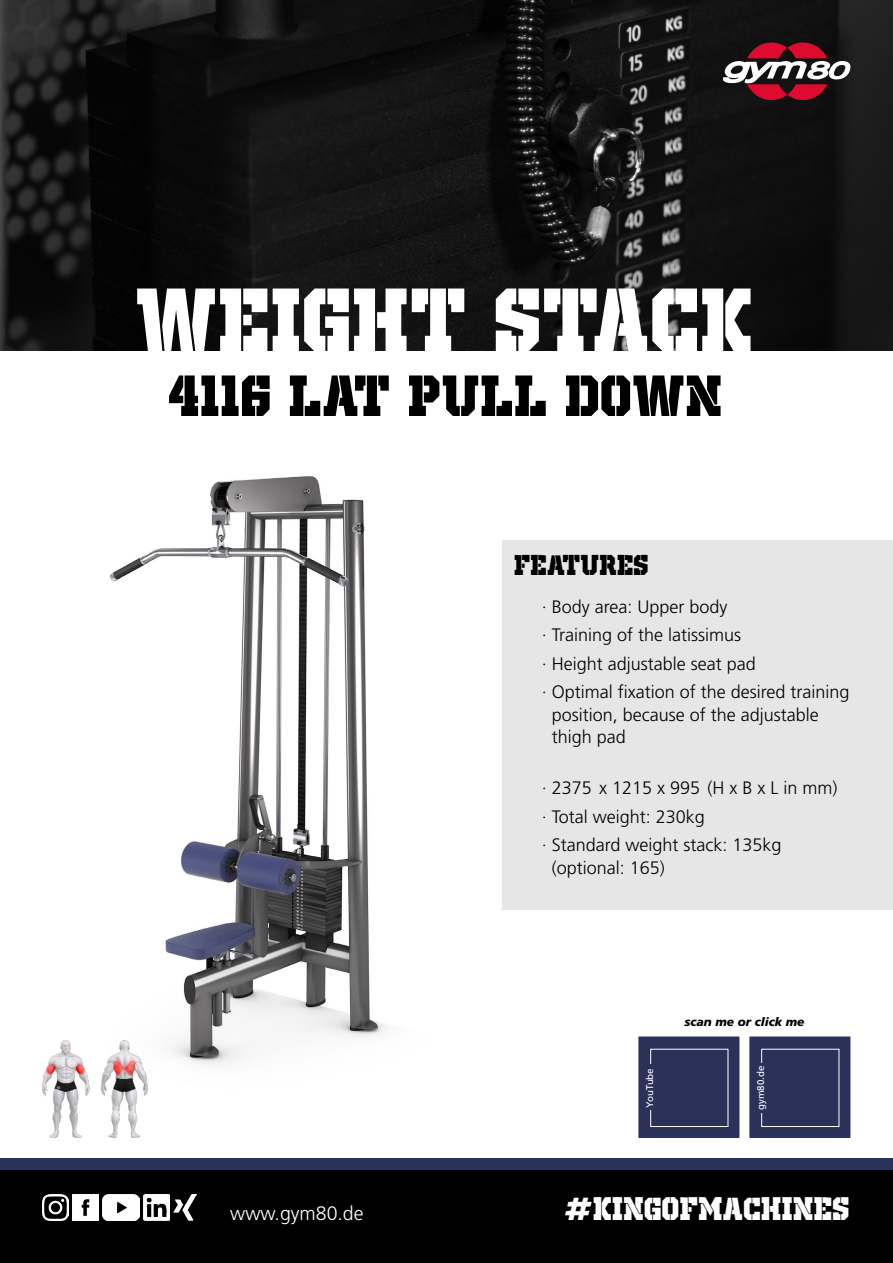
<style>
.page{position:relative;width:893px;height:1263px;background:#fff}
.page>*{position:absolute;margin:0;border:0;box-sizing:border-box;transform-origin:0 0}
.t1{font:105px "Old School United Stencil";color:#fff}
.t2{font:67.5px "Old School United Stencil";color:#000}
.t3{font:37.5px "Old School United Stencil";color:#fff}
.t4{font:33px "Old School United Stencil";color:#000}
.t5{font:300 19.5px "Frutiger LT Std";color:#fff}
.t6{font:300 18px/28.5px "Frutiger LT Std";color:#000}
.t7{font:italic 900 12px "Frutiger LT Std";color:#000}
.t8{font:9.75px "Frutiger LT Std";color:#fff}
</style>
<div class="page">
<img style="left:0;top:0;width:893px;height:350px">
<svg style="left:723px;top:43px;width:127px;height:57px"></svg>
<div style="left:0;top:1169px;width:893px;height:94px;background:#000"></div>
<img style="left:43px;top:1194px;width:26px;height:26px">
<img style="left:144px;top:1194px;width:26px;height:26px">
<img style="left:103px;top:1194px;width:37px;height:26px">
<img style="left:73px;top:1194px;width:26px;height:26px">
<img style="left:174px;top:1194px;width:22px;height:26px">
<div style="left:0;top:1158px;width:893px;height:11px;background:#2b3259"></div>
<img style="left:42px;top:476px;width:687px;height:617px">
<div style="left:502px;top:541px;width:391px;height:369px;background:#e6e6e6"></div>
<img style="left:43px;top:1040px;width:105px;height:98px">
<div style="left:638px;top:1036px;width:101px;height:102px;background:#2b3259;border:2px solid #2b3259"></div>
<div style="left:650px;top:1049px;width:78px;height:78px;border:1px solid #fff"></div>
<div style="left:643px;top:1064px;width:12px;height:46px;background:#2b3259"></div>
<div style="left:749px;top:1036px;width:101px;height:102px;background:#2b3259;border:2px solid #2b3259"></div>
<div style="left:761px;top:1049px;width:78px;height:78px;border:1px solid #fff"></div>
<div style="left:754px;top:1063px;width:12px;height:49px;background:#2b3259"></div>
<h1 class="t1" style="left:137px;top:264px;width:620px">WEIGHT STACK</h1>
<h2 class="t2" style="left:169px;top:360px;width:556px">4116 LAT PULL DOWN</h2>
<h3 class="t4" style="left:515px;top:547px;width:136px">FEATURES</h3>
<p class="t6" style="left:542px;top:593px;width:309px">· Body area: Upper body<br>· Training of the latissimus<br>· Height adjustable seat pad<br>· Optimal fixation of the desired training</p>
<p class="t6" style="left:552px;top:704px;width:269px;line-height:22.5px">position, because of the adjustable thigh pad</p>
<p class="t6" style="left:542px;top:774px;width:297px">· 2375 x 1215 x 995 (H x B x L in mm) · Total weight: 230kg<br>· Standard weight stack: 135kg</p>
<p class="t6" style="left:552px;top:854px;width:115px">(optional: 165)</p>
<p class="t7" style="left:684px;top:1014px;width:121px">scan me or click me</p>
<p class="t8" style="left:644px;top:1107px;width:41px;rotate:-90deg">YouTube</p>
<p class="t8" style="left:755px;top:1110px;width:46px;rotate:-90deg">gym80.de</p>
<p class="t5" style="left:230px;top:1202px;width:135px">www.gym80.de</p>
<h3 class="t3" style="left:565px;top:1189px;width:287px">#KINGOFMACHINES</h3>
</div>
